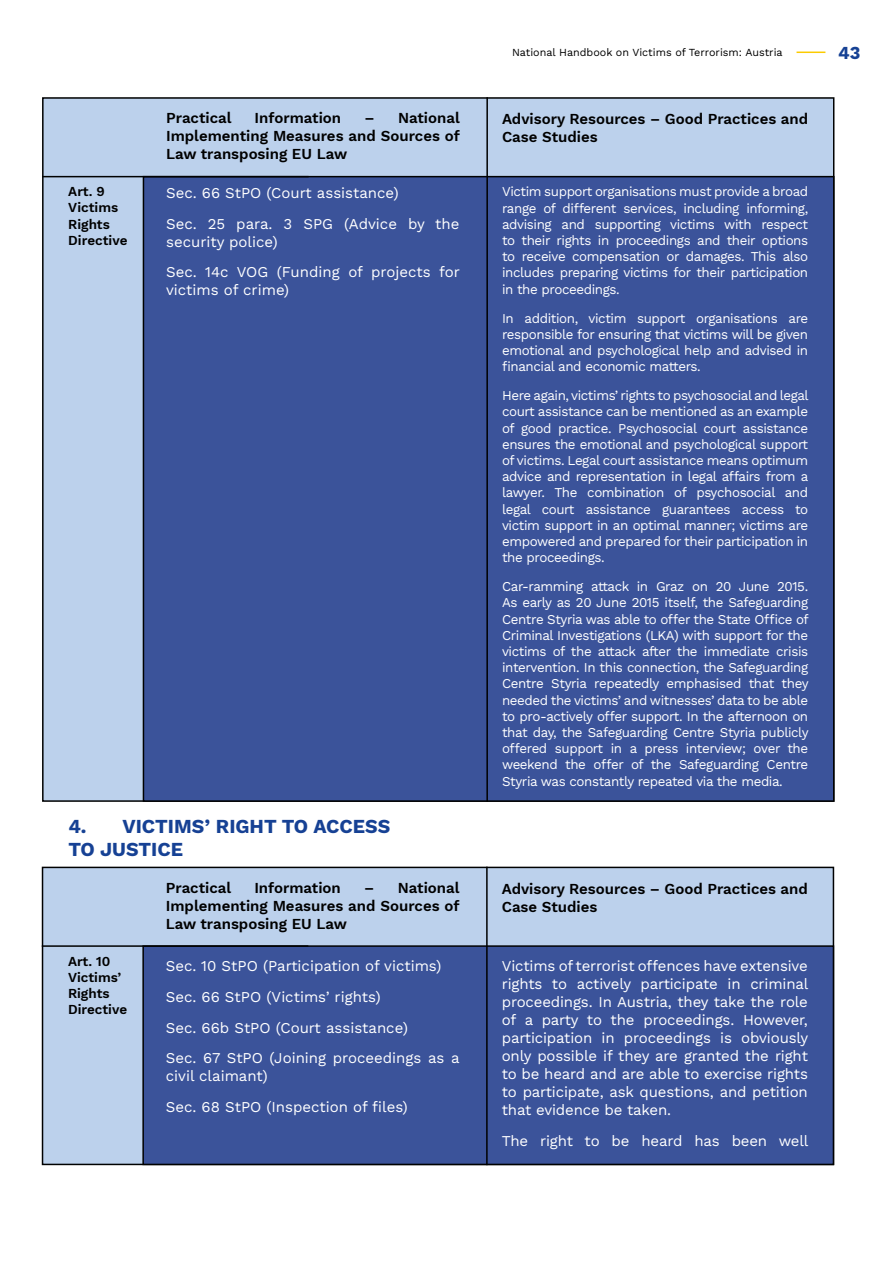
<style>
.page{position:relative;width:893px;height:1263px;background:#fff}
.page>*{position:absolute;margin:0;border:0;box-sizing:border-box;transform-origin:0 0}
.t1{font:700 19.5px/23.4px "Work Sans";color:#164194}
.t2{font:700 18px "Work Sans";color:#164194}
.t3{font:15px/18px "Work Sans";color:#fff}
.t4{font:600 15px/18px "Work Sans";color:#000;text-align:justify}
.t5{font:13.5px/16.2px "Work Sans";letter-spacing:-.03em;color:#fff;text-align:justify}
.t6{font:600 13.5px/16.2px "Work Sans";color:#000}
.t7{font:10.8px "Work Sans";color:#000}
</style>
<div class="page">
<svg style="left:796px;top:52px;width:29px;height:1px"></svg>
<div style="left:42px;top:97px;width:792px;height:705px;background:#bcd1ec;border:2px solid #000101"></div>
<div style="left:143px;top:176px;width:691px;height:626px;background:#3b539a;border:2px solid #000101"></div>
<hr style="left:486px;top:97px;width:2px;height:705px;background:#000101">
<hr style="left:42px;top:176px;width:267px;height:1px;background:#000101">
<div style="left:42px;top:867px;width:792px;height:298px;background:#bcd1ec;border:2px solid #000101"></div>
<div style="left:142px;top:945px;width:692px;height:220px;background:#3b539a;border:2px solid #000101"></div>
<hr style="left:486px;top:867px;width:2px;height:298px;background:#000101">
<hr style="left:42px;top:945px;width:266px;height:2px;background:#000101">
<p class="t6" style="left:68px;top:183px;width:61px">Art. 9<br>Victims<br>Rights<br>Directive</p>
<p class="t7" style="left:512px;top:44px;width:272px">National Handbook on Victims of Terrorism: Austria</p>
<h2 class="t2" style="left:838px;top:39px;width:24px">43</h2>
<p class="t4" style="left:166px;top:109px;width:67px">Practical</p>
<p class="t4" style="left:255px;top:109px;width:88px">Information</p>
<p class="t4" style="left:166px;top:109px;width:295px;text-indent:198px">– National Implementing Measures and Sources of Law transposing EU Law</p>
<p class="t4" style="left:502px;top:110px;width:308px">Advisory Resources – Good Practices and<br>Case Studies</p>
<p class="t3" style="left:166px;top:177px;width:295px;line-height:30.8px">Sec. 66 StPO (Court assistance)<br>Sec. 25 para. 3 SPG (Advice by the</p>
<p class="t3" style="left:166px;top:226px;width:295px;line-height:30.8px">security police)<br>Sec. 14c VOG (Funding of projects for</p>
<p class="t3" style="left:166px;top:281px;width:125px">victims of crime)</p>
<p class="t5" style="left:502px;top:183px;width:308px">Victim support organisations must provide a broad range of different services, including informing, advising and supporting victims with respect to their rights in proceedings and their options to receive compensation or damages. This also includes preparing victims for their participation in the proceedings.</p>
<p class="t5" style="left:502px;top:309px;width:308px">In addition, victim support organisations are responsible for ensuring that victims will be given emotional and psychological help and advised in financial and economic matters.</p>
<p class="t5" style="left:502px;top:387px;width:308px">Here again, victims’ rights to psychosocial and legal court assistance can be mentioned as an example of good practice. Psychosocial court assistance ensures the emotional and psychological support of victims. Legal court assistance means optimum advice and representation in legal affairs from a lawyer. The combination of psychosocial and legal court assistance guarantees access to victim support in an optimal manner; victims are empowered and prepared for their participation in the proceedings.</p>
<p class="t5" style="left:502px;top:578px;width:308px">Car-ramming attack in Graz on 20 June 2015.<br>As early as 20 June 2015 itself, the Safeguarding Centre Styria was able to offer the State Office of Criminal Investigations (LKA) with support for the victims of the attack after the immediate crisis intervention. In this connection, the Safeguarding Centre Styria repeatedly emphasised that they needed the victims’ and witnesses’ data to be able to pro-actively offer support. In the afternoon on that day, the Safeguarding Centre Styria publicly offered support in a press interview; over the weekend the offer of the Safeguarding Centre Styria was constantly repeated via the media.</p>
<h1 class="t1" style="left:68px;top:813px;width:323px">4. VICTIMS’ RIGHT TO ACCESS<br>TO JUSTICE</h1>
<p class="t6" style="left:68px;top:952px;width:61px">Art. 10<br>Victims’<br>Rights<br>Directive</p>
<p class="t4" style="left:166px;top:878px;width:67px">Practical</p>
<p class="t4" style="left:254px;top:878px;width:88px">Information</p>
<p class="t4" style="left:166px;top:878px;width:295px;text-indent:198px">– National Implementing Measures and Sources of Law transposing EU Law</p>
<p class="t3" style="left:166px;top:950px;width:295px;line-height:30.8px">Sec. 10 StPO (Participation of victims)<br>Sec. 66 StPO (Victims’ rights)<br>Sec. 66b StPO (Court assistance)<br>Sec. 67 StPO (Joining proceedings as a</p>
<p class="t3" style="left:166px;top:1060px;width:244px;line-height:30.8px">civil claimant)<br>Sec. 68 StPO (Inspection of files)</p>
<p class="t4" style="left:502px;top:879px;width:308px">Advisory Resources – Good Practices and<br>Case Studies</p>
<p class="t3" style="left:502px;top:956px;width:308px;text-align:justify">Victims of terrorist offences have extensive rights to actively participate in criminal proceedings. In Austria, they take the role of a party to the proceedings. However, participation in proceedings is obviously only possible if they are granted the right to be heard and are able to exercise rights to participate, ask questions, and petition that evidence be taken.</p>
<p class="t3" style="left:502px;top:1131px;width:308px">The right to be heard has been well</p>
</div>
